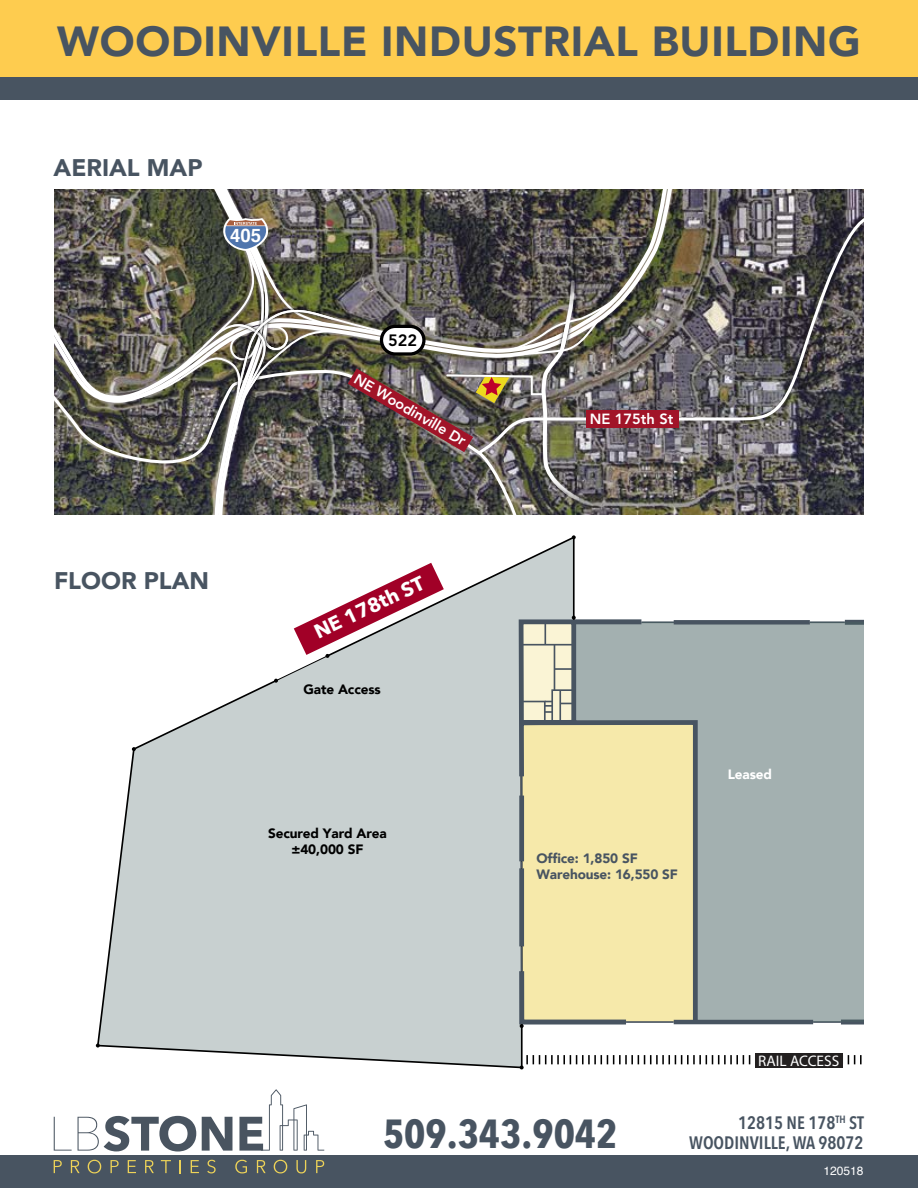
<style>
.page{position:relative;width:918px;height:1188px;background:#fff}
.page>*{position:absolute;margin:0;border:0;box-sizing:border-box;transform-origin:0 0}
.t1{font:900 42px "Avenir";letter-spacing:.015em;color:#485461}
.t2{font:700 40.5px "Avenir Next Condensed";color:#485461}
.t3{font:900 24px "Avenir";color:#485461}
.t4{font:700 19.95px "Avenir Next";color:#fff}
.t5{font:700 18.6px "Helvetica";color:#fff}
.t6{font:600 18px/19.5px "Avenir Next Condensed";color:#485461;text-align:right}
.t7{font:800 16.35px "Avenir LT Std";color:#000}
.t8{font:15.3px "Myriad Pro";color:#fff}
.t9{font:800 14.7px "Avenir LT Std";color:#fff}
.t10{font:900 13.5px/16.2px "Avenir";letter-spacing:-.01em;color:#000;text-align:center}
.t11{font:900 13.5px/16.2px "Avenir";letter-spacing:-.01em;color:#485461}
.t12{font:900 13.5px "Avenir";letter-spacing:-.01em;color:#fff}
.t13{font:12px "Helvetica";color:#fff}
</style>
<div class="page">
<div style="left:0;top:1155px;width:918px;height:33px;background:#485461"></div>
<div style="left:0;top:0;width:918px;height:100px;background:#485461"></div>
<div style="left:0;top:0;width:918px;height:77px;background:#fecc4f"></div>
<svg style="left:54px;top:1160px;width:8px;height:13px"></svg>
<svg style="left:71px;top:1160px;width:9px;height:13px"></svg>
<svg style="left:88px;top:1160px;width:13px;height:13px"></svg>
<svg style="left:111px;top:1160px;width:8px;height:13px"></svg>
<svg style="left:128px;top:1160px;width:8px;height:13px"></svg>
<svg style="left:145px;top:1160px;width:9px;height:13px"></svg>
<svg style="left:161px;top:1160px;width:10px;height:13px"></svg>
<svg style="left:179px;top:1160px;width:2px;height:13px"></svg>
<svg style="left:191px;top:1160px;width:8px;height:13px"></svg>
<svg style="left:207px;top:1160px;width:9px;height:13px"></svg>
<svg style="left:235px;top:1160px;width:12px;height:13px"></svg>
<svg style="left:257px;top:1160px;width:9px;height:13px"></svg>
<svg style="left:274px;top:1160px;width:13px;height:13px"></svg>
<svg style="left:296px;top:1160px;width:10px;height:13px"></svg>
<svg style="left:316px;top:1160px;width:8px;height:13px"></svg>
<svg style="left:54px;top:1117px;width:18px;height:34px"></svg>
<svg style="left:78px;top:1116px;width:118px;height:36px"></svg>
<svg style="left:202px;top:1117px;width:30px;height:34px"></svg>
<svg style="left:239px;top:1089px;width:85px;height:62px"></svg>
<img style="left:620px;top:189px;width:244px;height:326px">
<img style="left:54px;top:405px;width:62px;height:110px">
<img style="left:54px;top:189px;width:630px;height:216px">
<img style="left:620px;top:214px;width:244px;height:242px">
<div style="left:586px;top:411px;width:92px;height:17px;background:#a11428"></div>
<img style="left:116px;top:189px;width:504px;height:326px">
<div style="left:841px;top:1020px;width:23px;height:5px;background:#485461"></div>
<hr style="left:813px;top:1021px;width:28px;height:2px;background:#485461">
<svg style="left:96px;top:536px;width:479px;height:533px"></svg>
<svg style="left:574px;top:546px;width:290px;height:476px;fill:#a3b0b0"></svg>
<svg style="left:516px;top:617px;width:184px;height:410px;background:#dad5aa"></svg>
<div style="left:755px;top:1053px;width:88px;height:14px;background:#232020"></div>
<svg style="left:521px;top:774px;width:1px;height:22px"></svg>
<hr style="left:626px;top:1021px;width:48px;height:2px;background:#485461">
<hr style="left:521px;top:644px;width:55px;height:2px;background:#485461">
<hr style="left:544px;top:622px;width:2px;height:23px;background:#485461">
<hr style="left:554px;top:645px;width:1px;height:45px;background:#485461">
<hr style="left:554px;top:668px;width:22px;height:2px;background:#485461">
<svg style="left:519px;top:689px;width:58px;height:35px;background:#b5b6a8"></svg>
<div style="left:674px;top:620px;width:136px;height:5px;background:#485461"></div>
<hr style="left:674px;top:1020px;width:139px;height:4px;background:#485461">
<div style="left:519px;top:796px;width:5px;height:65px;background:#485461"></div>
<div style="left:519px;top:868px;width:5px;height:78px;background:#485461"></div>
<svg style="left:572px;top:535px;width:4px;height:4px"></svg>
<svg style="left:572px;top:616px;width:4px;height:4px"></svg>
<svg style="left:274px;top:563px;width:170px;height:120px"></svg>
<svg style="left:132px;top:747px;width:4px;height:4px"></svg>
<svg style="left:96px;top:1044px;width:4px;height:4px"></svg>
<svg style="left:520px;top:1055px;width:342px;height:14px"></svg>
<svg style="left:517px;top:946px;width:114px;height:82px;background:#e4dba7"></svg>
<h1 class="t1" style="left:57px;top:5px;width:805px">WOODINVILLE INDUSTRIAL BUILDING</h1>
<p class="t3" style="left:54px;top:147px;width:150px">AERIAL MAP</p>
<p class="t5" style="left:230px;top:220px;width:33px">405</p>
<p class="t7" style="left:388px;top:331px;width:30px">522</p>
<p class="t9" style="left:360px;top:370px;width:128px;rotate:30deg">NE Woodinville Dr</p>
<p class="t3" style="left:54px;top:560px;width:157px">FLOOR PLAN</p>
<p class="t4" style="left:308px;top:618px;width:121px;rotate:-26deg">NE 178th ST</p>
<p class="t10" style="left:304px;top:681px;width:79px">Gate Access</p>
<p class="t10" style="left:268px;top:824px;width:120px">Secured Yard Area ±40,000 SF</p>
<p class="t9" style="left:590px;top:410px;width:85px">NE 175th St</p>
<p class="t11" style="left:536px;top:850px;width:143px">Office: 1,850 SF<br>Warehouse: 16,550 SF</p>
<p class="t12" style="left:728px;top:763px;width:46px">Leased</p>
<h2 class="t2" style="left:383px;top:1109px;width:236px">509.343.9042</h2>
<p class="t8" style="left:758px;top:1051px;width:83px">RAIL ACCESS</p>
<h3 class="t6" style="left:689px;top:1113px;width:176px">12815 NE 178<sup>TH</sup> ST<br>WOODINVILLE, WA 98072</h3>
<p class="t13" style="left:824px;top:1161px;width:42px">120518</p>
</div>
